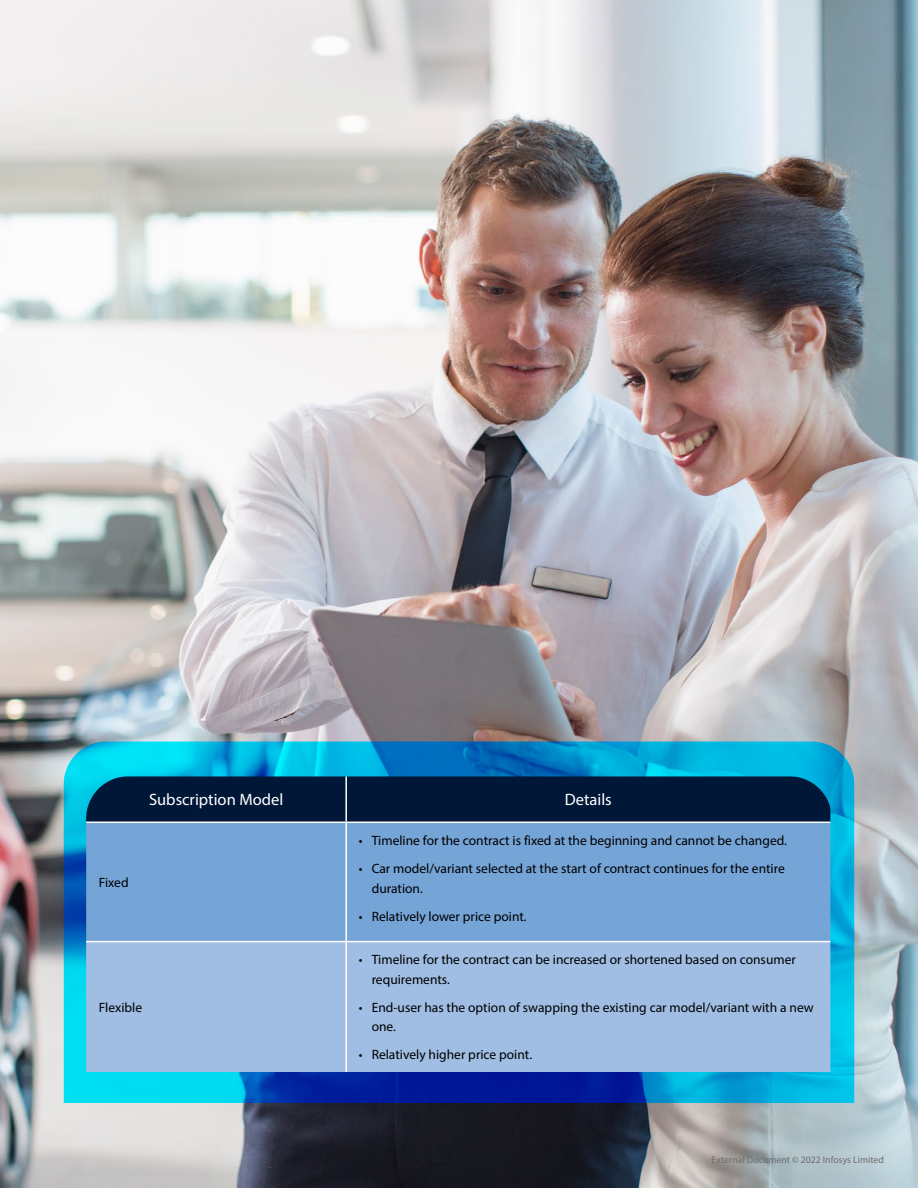
<style>
.page{position:relative;width:918px;height:1188px;background:#fff}
.page>*{position:absolute;margin:0;border:0;box-sizing:border-box;transform-origin:0 0}
.t1{font:16.5px "Myriad Pro";color:#fff}
.t2{font:13.5px/19.5px "Myriad Pro";color:#000}
.t3{font:9.75px "Myriad Pro";color:#6d6e71}
</style>
<div class="page">
<img style="left:0;top:0;width:918px;height:1188px">
<svg style="left:64px;top:742px;width:790px;height:361px;background:#0293cf"></svg>
<div style="left:86px;top:776px;width:744px;height:46px;background:#001738"></div>
<div style="left:86px;top:823px;width:744px;height:118px;background:#75a4d7"></div>
<div style="left:86px;top:942px;width:744px;height:130px;background:#a0bde3"></div>
<hr style="left:345px;top:776px;width:2px;height:46px;background:#fff">
<hr style="left:86px;top:822px;width:260px;height:1px;background:#fff">
<hr style="left:346px;top:822px;width:484px;height:1px;background:#fff">
<hr style="left:345px;top:823px;width:2px;height:118px;background:#fff">
<hr style="left:86px;top:941px;width:260px;height:1px;background:#fff">
<hr style="left:346px;top:941px;width:484px;height:1px;background:#fff">
<hr style="left:345px;top:942px;width:2px;height:130px;background:#fff">
<p class="t2" style="left:99px;top:873px;width:31px">Fixed</p>
<p class="t1" style="left:149px;top:790px;width:136px">Subscription Model</p>
<p class="t1" style="left:565px;top:790px;width:49px">Details</p>
<p class="t2" style="left:359px;top:831px;width:430px">• Timeline for the contract is fixed at the beginning and cannot be changed.</p>
<p class="t2" style="left:372px;top:859px;width:415px;text-indent:-13px">• Car model/variant selected at the start of contract continues for the entire duration.</p>
<p class="t2" style="left:359px;top:906px;width:169px">• Relatively lower price point.</p>
<p class="t2" style="left:99px;top:997px;width:45px">Flexible</p>
<p class="t2" style="left:372px;top:950px;width:426px;text-indent:-13px">• Timeline for the contract can be increased or shortened based on consumer requirements.</p>
<p class="t2" style="left:372px;top:997px;width:443px;text-indent:-13px">• End-user has the option of swapping the existing car model/variant with a new one.</p>
<p class="t2" style="left:359px;top:1045px;width:175px">• Relatively higher price point.</p>
<p class="t3" style="left:712px;top:1154px;width:174px">External Document © 2022 Infosys Limited</p>
</div>
